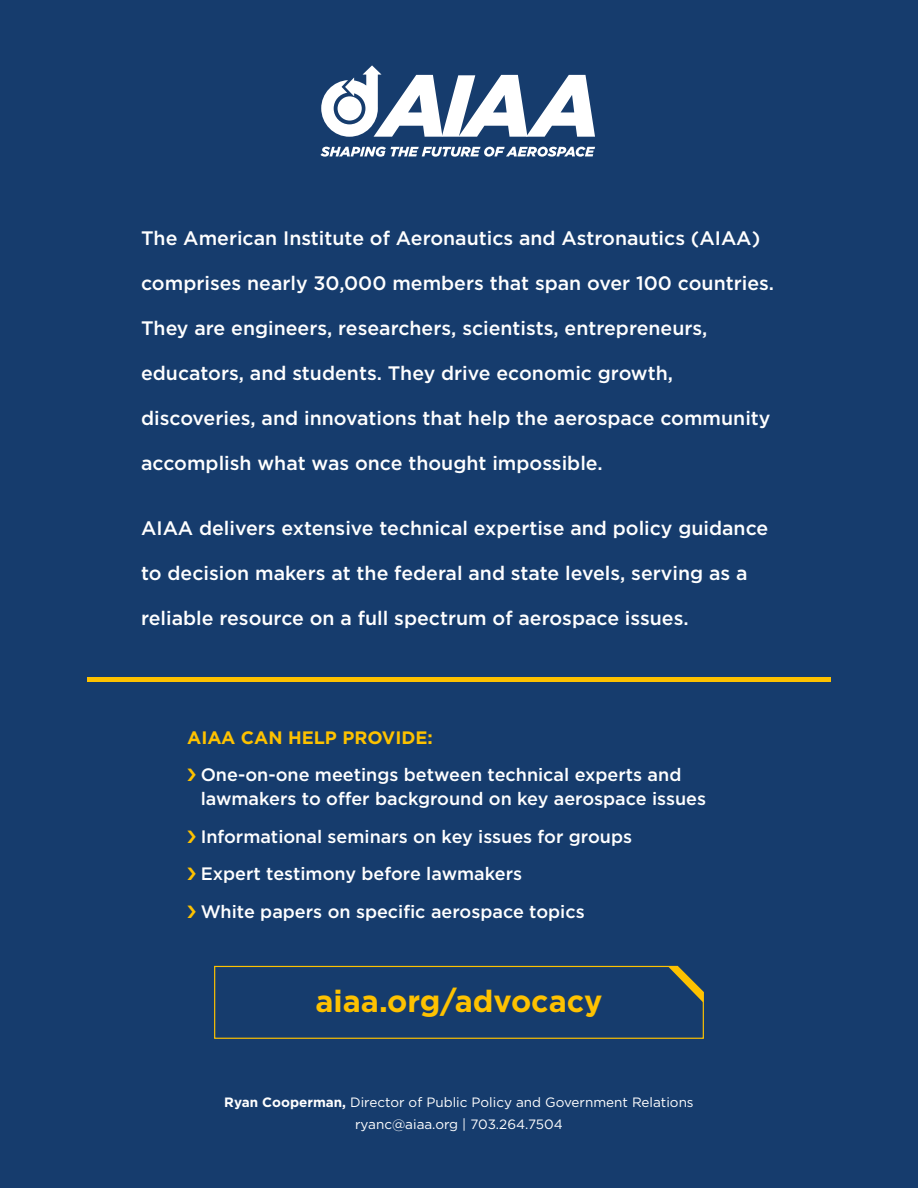
<style>
.page{position:relative;width:918px;height:1188px;background:#163c6d}
.page>*{position:absolute;margin:0;border:0;box-sizing:border-box;transform-origin:0 0}
.t1{font:700 30.6px "Gotham";color:#fec200}
.t2{font:500 19.5px "Gotham";color:#fff}
.t3{font:500 18px/24px "Gotham";color:#fff}
.t4{font:700 18px "Gotham";color:#fec200}
.t5{font:13.5px "Gotham";color:#fff}
.s1{font-weight:700}
</style>
<div class="page">
<hr style="left:87px;top:677px;width:744px;height:4px;background:#fec200">
<svg style="left:214px;top:965px;width:490px;height:74px"></svg>
<svg style="left:321px;top:65px;width:274px;height:72px"></svg>
<svg style="left:320px;top:147px;width:275px;height:10px"></svg>
<p class="t2" style="left:141px;top:225px;width:621px">The American Institute of Aeronautics and Astronautics (AIAA)</p>
<p class="t2" style="left:141px;top:270px;width:635px">comprises nearly 30,000 members that span over 100 countries.</p>
<p class="t2" style="left:141px;top:315px;width:568px">They are engineers, researchers, scientists, entrepreneurs,</p>
<p class="t2" style="left:141px;top:360px;width:533px">educators, and students. They drive economic growth,</p>
<p class="t2" style="left:141px;top:405px;width:631px">discoveries, and innovations that help the aerospace community</p>
<p class="t2" style="left:141px;top:450px;width:463px">accomplish what was once thought impossible.</p>
<p class="t2" style="left:141px;top:516px;width:629px">AIAA delivers extensive technical expertise and policy guidance</p>
<p class="t2" style="left:141px;top:561px;width:608px">to decision makers at the federal and state levels, serving as a</p>
<p class="t2" style="left:141px;top:606px;width:549px">reliable resource on a full spectrum of aerospace issues.</p>
<p class="t4" style="left:187px;top:725px;width:247px">AIAA CAN HELP PROVIDE:</p>
<p class="t3" style="left:201px;top:762px;width:507px">One-on-one meetings between technical experts and lawmakers to offer background on key aerospace issues</p>
<p class="t3" style="left:201px;top:824px;width:433px">Informational seminars on key issues for groups</p>
<p class="t3" style="left:201px;top:861px;width:323px">Expert testimony before lawmakers</p>
<p class="t3" style="left:201px;top:899px;width:386px">White papers on specific aerospace topics</p>
<p class="t1" style="left:315px;top:980px;width:289px">aiaa.org/advocacy</p>
<p class="t5" style="left:224px;top:1094px;width:471px"><span class="s1">Ryan Cooperman,</span> Director of Public Policy and Government Relations</p>
<p class="t5" style="left:355px;top:1115px;width:209px">ryanc@aiaa.org | 703.264.7504</p>
</div>
